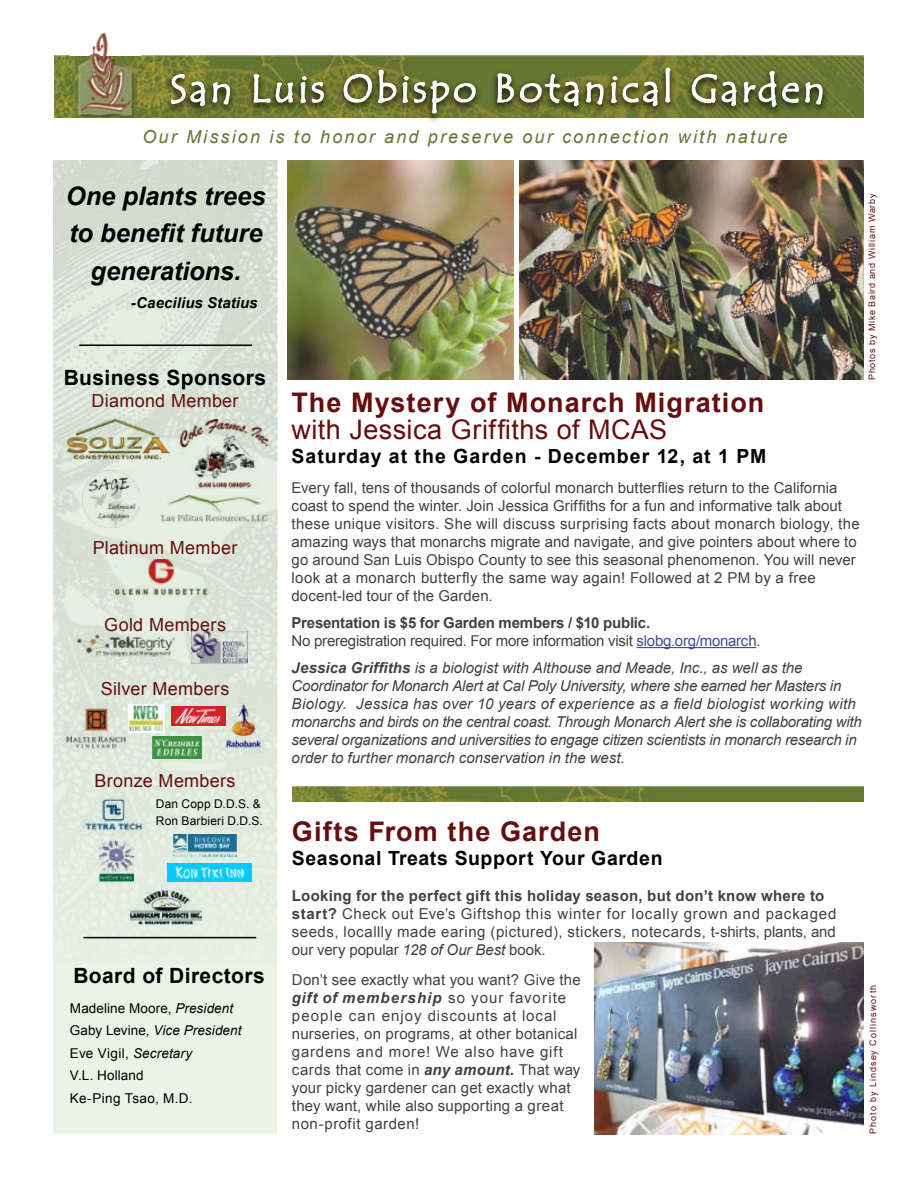
<style>
.page{position:relative;width:918px;height:1188px;background:#fff}
.page>*{position:absolute;margin:0;border:0;box-sizing:border-box;transform-origin:0 0}
.t1{font:39.3px "Tempus Sans ITC";letter-spacing:.08em;color:#fff}
.t2{font:700 27px "Arial";letter-spacing:.04em;color:#660d0d}
.t3{font:27px "Arial";letter-spacing:.015em;color:#660d0d}
.t4{font:italic 700 25.5px/37.5px "Arial";color:#000;text-align:center}
.t5{font:700 21px "Arial";letter-spacing:.02em;color:#000}
.t6{font:700 19.5px "Arial";letter-spacing:.035em;color:#000}
.t7{font:18px "Arial";letter-spacing:.015em;color:#660d0d}
.t8{font:italic 18px "Arial";letter-spacing:.12em;color:#637733}
.t9{font:15px/18px "Arial";letter-spacing:.01em;color:#414042}
.t10{font:italic 15px/18px "Arial";letter-spacing:-.01em;color:#414042}
.t11{font:15px/18px "Arial";letter-spacing:.035em;color:#414042}
.t12{font:15px/18px "Arial";letter-spacing:-.015em;color:#414042}
.t13{font:italic 700 15px "Arial";letter-spacing:.005em;color:#000}
.t14{font:13.5px/22.5px "Arial";letter-spacing:.01em;color:#000}
.t15{font:12px/16.5px "Arial";letter-spacing:.015em;color:#000}
.t16{font:9px "Arial";letter-spacing:.09em;color:#660d0d}
.t17{font:9px "Arial";letter-spacing:.12em;color:#660d0d}
.s1{font-style:italic}
.s2{font-weight:700}
.s3{color:#3b4d96}
.s4{font-weight:700;font-style:italic}
</style>
<div class="page">
<img style="left:54px;top:55px;width:810px;height:63px">
<img style="left:76px;top:55px;width:60px;height:62px">
<div style="left:163px;top:64px;width:667px;height:60px;background:#000;opacity:.62"></div>
<svg style="left:170px;top:73px;width:61px;height:35px;background:#858a5a"></svg>
<svg style="left:253px;top:73px;width:72px;height:32px;background:#818859"></svg>
<svg style="left:343px;top:55px;width:134px;height:60px;background:#788149"></svg>
<svg style="left:495px;top:67px;width:177px;height:41px;background:#7e8453"></svg>
<svg style="left:691px;top:69px;width:132px;height:50px;background:#7a8351"></svg>
<img style="left:89px;top:32px;width:19px;height:23px">
<hr style="left:637px;top:647px;width:119px;height:1px;background:#3b4d96">
<div style="left:54px;top:160px;width:223px;height:974px;background:linear-gradient(to bottom,#d5ded1,#e8f4e7)"></div>
<hr style="left:79px;top:344px;width:173px;height:2px;background:#000">
<hr style="left:83px;top:937px;width:173px;height:1px;background:#000">
<img style="left:102px;top:559px;width:117px;height:41px">
<img style="left:167px;top:864px;width:84px;height:18px">
<img style="left:77px;top:634px;width:99px;height:23px">
<img style="left:172px;top:706px;width:48px;height:20px">
<img style="left:66px;top:793px;width:90px;height:43px">
<img style="left:174px;top:834px;width:63px;height:23px">
<img style="left:220px;top:699px;width:47px;height:53px">
<img style="left:192px;top:632px;width:55px;height:31px">
<img style="left:98px;top:840px;width:36px;height:42px">
<img style="left:66px;top:418px;width:104px;height:41px">
<img style="left:177px;top:419px;width:95px;height:70px">
<img style="left:63px;top:704px;width:66px;height:49px">
<img style="left:160px;top:496px;width:108px;height:25px">
<svg style="left:127px;top:704px;width:38px;height:30px"></svg>
<img style="left:152px;top:737px;width:50px;height:22px">
<img style="left:520px;top:160px;width:344px;height:220px">
<img style="left:288px;top:160px;width:225px;height:220px">
<img style="left:292px;top:786px;width:572px;height:15px">
<img style="left:594px;top:942px;width:270px;height:192px">
<img style="left:82px;top:470px;width:58px;height:58px">
<img style="left:129px;top:889px;width:72px;height:36px">
<h1 class="t1" style="left:170px;top:64px;width:656px">San Luis Obispo Botanical Garden</h1>
<p class="t8" style="left:142px;top:125px;width:647px">Our Mission is to honor and preserve our connection with nature</p>
<h3 class="t4" style="left:66px;top:178px;width:201px">One plants trees to benefit future generations.</h3>
<p class="t13" style="left:131px;top:293px;width:128px">-Caecilius Statius</p>
<h3 class="t5" style="left:64px;top:364px;width:204px">Business Sponsors</h3>
<p class="t7" style="left:92px;top:389px;width:148px">Diamond Member</p>
<p class="t7" style="left:93px;top:536px;width:146px">Platinum Member</p>
<p class="t7" style="left:104px;top:613px;width:123px">Gold Members</p>
<p class="t7" style="left:101px;top:677px;width:130px">Silver Members</p>
<p class="t7" style="left:95px;top:769px;width:142px">Bronze Members</p>
<p class="t15" style="left:156px;top:796px;width:109px">Dan Copp D.D.S. &amp;<br>Ron Barbieri D.D.S.</p>
<h3 class="t5" style="left:74px;top:961px;width:193px">Board of Directors</h3>
<p class="t14" style="left:70px;top:997px;width:173px">Madeline Moore, <span class="s1">President<br></span>Gaby Levine, <span class="s1">Vice President<br></span>Eve Vigil, <span class="s1">Secretary<br></span>V.L. Holland<br>Ke-Ping Tsao, M.D.</p>
<p class="t16" style="left:866px;top:380px;width:188px;rotate:-90deg">Photos by Mike Baird and William Warby</p>
<h2 class="t2" style="left:292px;top:385px;width:474px">The Mystery of Monarch Migration</h2>
<h2 class="t3" style="left:292px;top:412px;width:377px">with Jessica Griffiths of MCAS</h2>
<h3 class="t6" style="left:292px;top:443px;width:476px">Saturday at the Garden - December 12, at 1 PM</h3>
<p class="t9" style="left:292px;top:479px;width:570px">Every fall, tens of thousands of colorful monarch butterflies return to the California coast to spend the winter. Join Jessica Griffiths for a fun and informative talk about these unique visitors. She will discuss surprising facts about monarch biology, the amazing ways that monarchs migrate and navigate, and give pointers about where to go around San Luis Obispo County to see this seasonal phenomenon. You will never look at a monarch butterfly the same way again! Followed at 2 PM by a free docent-led tour of the Garden.</p>
<p class="t12" style="left:292px;top:614px;width:470px"><span class="s2">Presentation is $5 for Garden members / $10 public.<br></span>No preregistration required. For more information visit <span class="s3">slobg.org/monarch</span>.</p>
<p class="t10" style="left:292px;top:659px;width:572px"><span class="s2">Jessica Griffiths</span> is a biologist with Althouse and Meade, Inc., as well as the Coordinator for Monarch Alert at Cal Poly University, where she earned her Masters in Biology. Jessica has over 10 years of experience as a field biologist working with monarchs and birds on the central coast. Through Monarch Alert she is collaborating with several organizations and universities to engage citizen scientists in monarch research in order to further monarch conservation in the west.</p>
<h2 class="t2" style="left:292px;top:813px;width:310px">Gifts From the Garden</h2>
<h3 class="t6" style="left:292px;top:845px;width:372px">Seasonal Treats Support Your Garden</h3>
<p class="t11" style="left:292px;top:887px;width:546px"><span class="s2">Looking for the perfect gift this holiday season, but don’t know where to start?</span> Check out Eve’s Giftshop this winter for locally grown and packaged seeds, locallly made earing (pictured), stickers, notecards, t-shirts, plants, and our very popular <span class="s1">128 of Our Best</span> book.</p>
<p class="t9" style="left:292px;top:971px;width:290px">Don’t see exactly what you want? Give the <span class="s4">gift of membership</span> so your favorite people can enjoy discounts at local nurseries, on programs, at other botanical gardens and more! We also have gift cards that come in <span class="s4">any amount.</span> That way your picky gardener can get exactly what they want, while also supporting a great non-profit garden!</p>
<p class="t17" style="left:867px;top:1134px;width:151px;rotate:-90deg">Photo by Lindsey Collinsworth</p>
</div>
